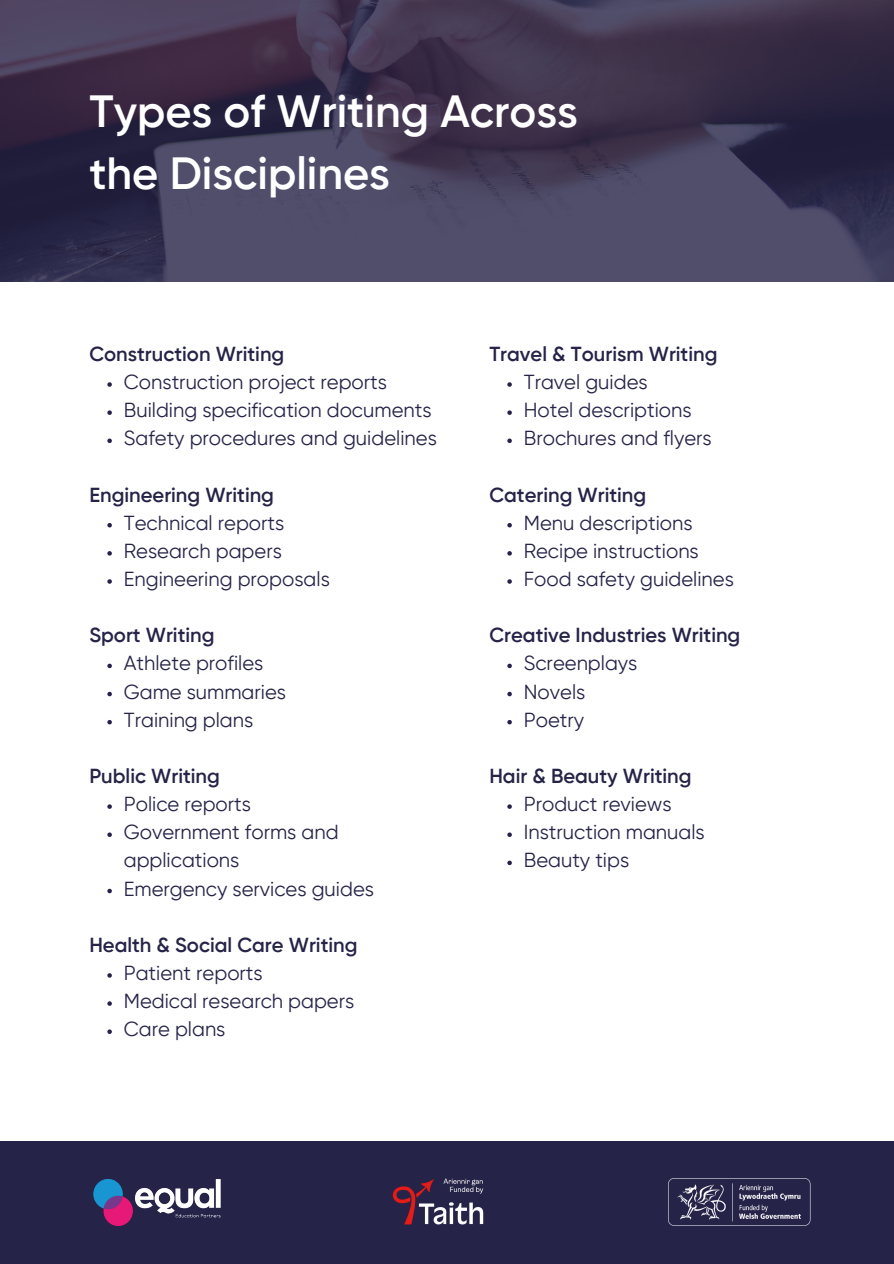
<style>
.page{position:relative;width:894px;height:1264px;background:#fff}
.page>*{position:absolute;margin:0;border:0;box-sizing:border-box;transform-origin:0 0}
.t1{font:600 45px/61.8px "Gilroy";color:#fff}
.t2{font:20.25px/28.2px "Gilroy";color:#262348}
.t3{font:600 20.25px "Gilroy";color:#262348}
</style>
<div class="page">
<div style="left:0;top:1140px;width:893px;height:123px;background:#262348"></div>
<img style="left:392px;top:1178px;width:92px;height:47px">
<img style="left:93px;top:1179px;width:128px;height:46px">
<img style="left:668px;top:1178px;width:141px;height:47px">
<svg style="left:0;top:0;width:893px;height:282px;background:#3f3854"></svg>
<svg style="left:107px;top:382px;width:5px;height:5px"></svg>
<svg style="left:107px;top:410px;width:5px;height:5px"></svg>
<svg style="left:107px;top:438px;width:5px;height:5px"></svg>
<svg style="left:107px;top:523px;width:5px;height:4px"></svg>
<svg style="left:107px;top:551px;width:5px;height:4px"></svg>
<svg style="left:107px;top:579px;width:5px;height:4px"></svg>
<svg style="left:107px;top:663px;width:5px;height:5px"></svg>
<svg style="left:107px;top:691px;width:5px;height:5px"></svg>
<svg style="left:107px;top:720px;width:5px;height:4px"></svg>
<svg style="left:107px;top:804px;width:5px;height:4px"></svg>
<svg style="left:107px;top:832px;width:5px;height:5px"></svg>
<svg style="left:107px;top:888px;width:5px;height:5px"></svg>
<svg style="left:107px;top:973px;width:5px;height:4px"></svg>
<svg style="left:107px;top:1001px;width:5px;height:4px"></svg>
<svg style="left:107px;top:1029px;width:5px;height:4px"></svg>
<svg style="left:507px;top:382px;width:4px;height:5px"></svg>
<svg style="left:507px;top:410px;width:4px;height:5px"></svg>
<svg style="left:507px;top:438px;width:4px;height:5px"></svg>
<svg style="left:507px;top:523px;width:4px;height:4px"></svg>
<svg style="left:507px;top:551px;width:4px;height:4px"></svg>
<svg style="left:507px;top:579px;width:4px;height:4px"></svg>
<svg style="left:507px;top:663px;width:4px;height:5px"></svg>
<svg style="left:507px;top:691px;width:4px;height:5px"></svg>
<svg style="left:507px;top:720px;width:4px;height:4px"></svg>
<svg style="left:507px;top:804px;width:4px;height:4px"></svg>
<svg style="left:507px;top:832px;width:4px;height:5px"></svg>
<svg style="left:507px;top:860px;width:4px;height:5px"></svg>
<p class="t1" style="left:89px;top:84px;width:490px">Types of Writing Across the Disciplines</p>
<p class="t3" style="left:89px;top:345px;width:196px">Construction Writing</p>
<p class="t2" style="left:124px;top:369px;width:264px">Construction project reports</p>
<p class="t2" style="left:124px;top:397px;width:309px">Building specification documents</p>
<p class="t2" style="left:124px;top:425px;width:314px">Safety procedures and guidelines</p>
<p class="t3" style="left:89px;top:486px;width:186px">Engineering Writing</p>
<p class="t2" style="left:124px;top:510px;width:162px">Technical reports</p>
<p class="t2" style="left:124px;top:538px;width:159px">Research papers</p>
<p class="t2" style="left:124px;top:566px;width:207px">Engineering proposals</p>
<p class="t3" style="left:89px;top:626px;width:127px">Sport Writing</p>
<p class="t2" style="left:124px;top:650px;width:141px">Athlete profiles</p>
<p class="t2" style="left:124px;top:679px;width:164px">Game summaries</p>
<p class="t2" style="left:124px;top:707px;width:131px">Training plans</p>
<p class="t3" style="left:89px;top:767px;width:132px">Public Writing</p>
<p class="t2" style="left:124px;top:791px;width:129px">Police reports</p>
<p class="t2" style="left:124px;top:819px;width:216px">Government forms and applications</p>
<p class="t2" style="left:124px;top:875px;width:252px">Emergency services guides</p>
<p class="t3" style="left:89px;top:936px;width:269px">Health &amp; Social Care Writing</p>
<p class="t2" style="left:124px;top:960px;width:140px">Patient reports</p>
<p class="t2" style="left:124px;top:988px;width:232px">Medical research papers</p>
<p class="t2" style="left:124px;top:1016px;width:103px">Care plans</p>
<p class="t3" style="left:489px;top:345px;width:229px">Travel &amp; Tourism Writing</p>
<p class="t2" style="left:523px;top:369px;width:125px">Travel guides</p>
<p class="t2" style="left:523px;top:397px;width:169px">Hotel descriptions</p>
<p class="t2" style="left:523px;top:425px;width:189px">Brochures and flyers</p>
<p class="t3" style="left:489px;top:486px;width:158px">Catering Writing</p>
<p class="t2" style="left:523px;top:510px;width:170px">Menu descriptions</p>
<p class="t2" style="left:523px;top:538px;width:176px">Recipe instructions</p>
<p class="t2" style="left:523px;top:566px;width:211px">Food safety guidelines</p>
<p class="t3" style="left:489px;top:626px;width:252px">Creative Industries Writing</p>
<p class="t2" style="left:523px;top:650px;width:115px">Screenplays</p>
<p class="t2" style="left:523px;top:679px;width:63px">Novels</p>
<p class="t2" style="left:523px;top:707px;width:62px">Poetry</p>
<p class="t3" style="left:489px;top:767px;width:204px">Hair &amp; Beauty Writing</p>
<p class="t2" style="left:523px;top:791px;width:149px">Product reviews</p>
<p class="t2" style="left:523px;top:819px;width:182px">Instruction manuals</p>
<p class="t2" style="left:523px;top:847px;width:107px">Beauty tips</p>
</div>
